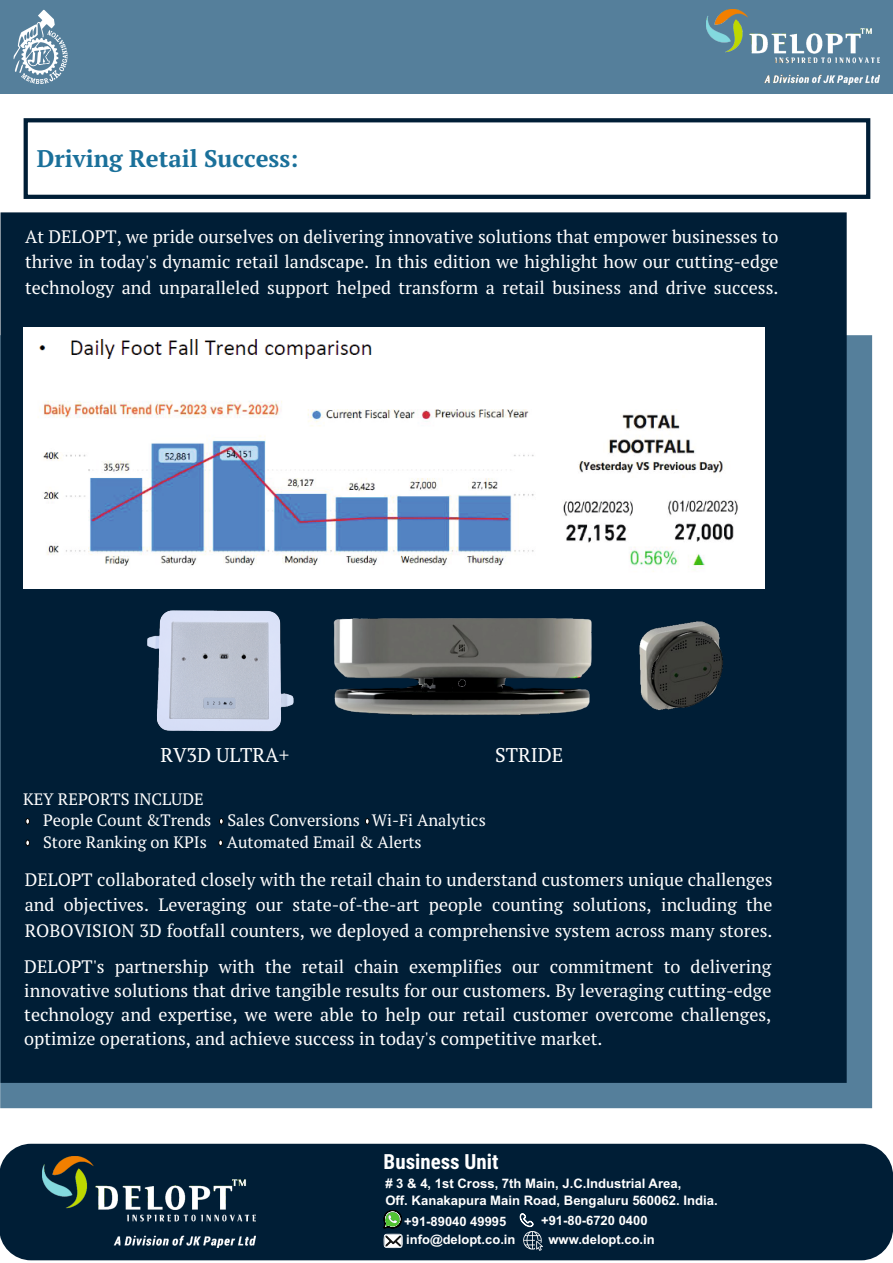
<style>
.page{position:relative;width:893px;height:1263px;background:#fff}
.page>*{position:absolute;margin:0;border:0;box-sizing:border-box;transform-origin:0 0}
.t1{font:700 24px "PT Serif";color:#1a709a}
.t2{font:700 20.85px "Roboto Condensed";color:#fff}
.t3{font:19.8px "PT Serif";color:#fff}
.t4{font:18px/23.9px "PT Serif";color:#fff;text-align:justify}
.t5{font:17.85px/25.5px "PT Serif";color:#fff;text-align:justify}
.t6{font:16.5px/21.9px "PT Serif";color:#fff}
.t7{font:700 13.05px/16.8px "Arial";color:#fff}
</style>
<div class="page">
<svg style="left:23px;top:118px;width:848px;height:81px"></svg>
<div style="left:0;top:0;width:893px;height:94px;background:#557f9b"></div>
<img style="left:706px;top:10px;width:173px;height:74px">
<svg style="left:13px;top:10px;width:55px;height:74px"></svg>
<div style="left:0;top:335px;width:873px;height:774px;background:#557f9b"></div>
<div style="left:0;top:212px;width:849px;height:873px;background:#001e36"></div>
<div style="left:0;top:1144px;width:893px;height:116px;background:#001e36;border-radius:32px"></div>
<img style="left:43px;top:1156px;width:212px;height:92px">
<svg style="left:383px;top:1210px;width:20px;height:38px"></svg>
<svg style="left:520px;top:1213px;width:23px;height:38px"></svg>
<img style="left:147px;top:601px;width:150px;height:137px">
<img style="left:332px;top:617px;width:262px;height:98px">
<img style="left:638px;top:620px;width:87px;height:92px">
<img style="left:24px;top:328px;width:741px;height:261px">
<svg style="left:25px;top:818px;width:5px;height:7px"></svg>
<svg style="left:219px;top:818px;width:5px;height:7px"></svg>
<svg style="left:365px;top:818px;width:4px;height:7px"></svg>
<svg style="left:25px;top:840px;width:5px;height:6px"></svg>
<svg style="left:218px;top:840px;width:5px;height:6px"></svg>
<h1 class="t1" style="left:37px;top:142px;width:263px">Driving Retail Success:</h1>
<p class="t4" style="left:25px;top:223px;width:755px;line-height:25.5px">At DELOPT, we pride ourselves on delivering innovative solutions that empower businesses to thrive in today's dynamic retail landscape. In this edition we highlight how our cutting-edge technology and unparalleled support helped transform a retail business and drive success.</p>
<p class="t3" style="left:160px;top:741px;width:131px">RV3D ULTRA+</p>
<p class="t3" style="left:495px;top:741px;width:70px">STRIDE</p>
<p class="t6" style="left:43px;top:787px;width:444px;text-indent:-20px">KEY REPORTS INCLUDE<br>People Count &amp;Trends Sales Conversions Wi-Fi Analytics<br>Store Ranking on KPIs Automated Email &amp; Alerts</p>
<p class="t5" style="left:25px;top:866px;width:749px">DELOPT collaborated closely with the retail chain to understand customers unique challenges and objectives. Leveraging our state-of-the-art people counting solutions, including the ROBOVISION 3D footfall counters, we deployed a comprehensive system across many stores.</p>
<p class="t4" style="left:24px;top:954px;width:749px">DELOPT's partnership with the retail chain exemplifies our commitment to delivering innovative solutions that drive tangible results for our customers. By leveraging cutting-edge technology and expertise, we were able to help our retail customer overcome challenges, optimize operations, and achieve success in today's competitive market.</p>
<p class="t2" style="left:384px;top:1153px;width:116px">Business Unit</p>
<p class="t7" style="left:385px;top:1176px;width:334px"># 3 &amp; 4, 1st Cross, 7th Main, J.C.Industrial Area,<br>Off. Kanakapura Main Road, Bengaluru 560062. India.</p>
<p class="t7" style="left:404px;top:1214px;width:104px">+91-89040 49995</p>
<p class="t7" style="left:541px;top:1213px;width:108px">+91-80-6720 0400</p>
<p class="t7" style="left:406px;top:1232px;width:111px">info@delopt.co.in</p>
<p class="t7" style="left:548px;top:1233px;width:108px">www.delopt.co.in</p>
</div>
